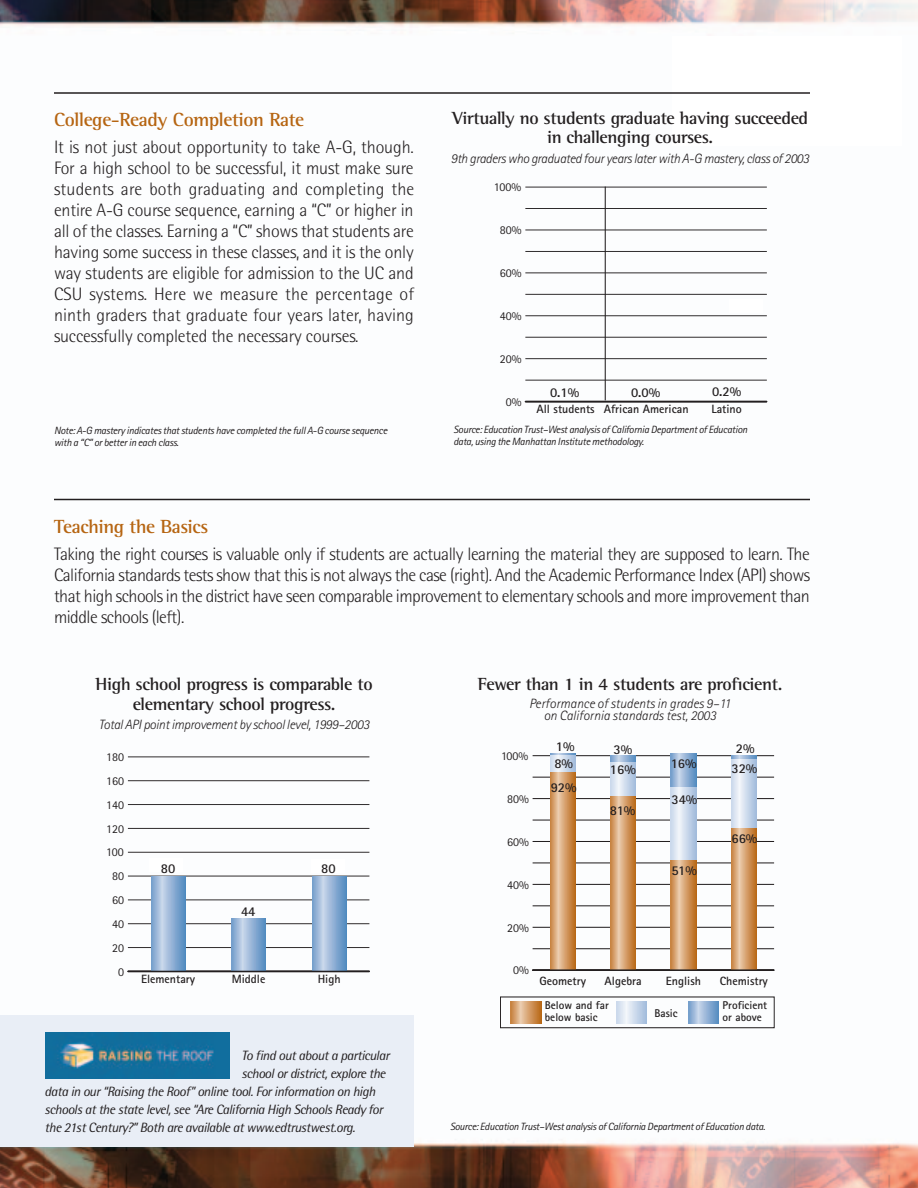
<style>
.page{position:relative;width:918px;height:1188px;background:#fff}
.page>*{position:absolute;margin:0;border:0;box-sizing:border-box;transform-origin:0 0}
.t1{font:700 19.5px "Rotis Semi Serif";letter-spacing:-.02em;color:#b66512}
.t2{font:300 18px/21px "Rotis Semi Sans";letter-spacing:-.03em;color:#231f20;text-align:justify}
.t3{font:700 18px/19.5px "Rotis Semi Serif";letter-spacing:-.02em;color:#231f20;text-align:center}
.t4{font:italic 13.5px "Rotis Semi Sans";letter-spacing:-.035em;color:#231f20}
.t5{font:italic 300 13.5px "Rotis Sans Serif";letter-spacing:-.02em;color:#231f20}
.t6{font:italic 300 13.5px/11.7px "Rotis Sans Serif";color:#231f20;text-align:center}
.t7{font:700 13.5px "Rotis Sans Serif";color:#231f20}
.t8{font:700 12px "Rotis Sans Serif";color:#231f20}
.t9{font:12px "Rotis Sans Serif";color:#231f20}
.t10{font:700 11.25px/12px "Rotis Sans Serif";color:#231f20}
.t11{font:italic 10.5px/12px "Rotis Sans Serif";letter-spacing:-.025em;color:#231f20}
</style>
<div class="page">
<img style="left:0;top:0;width:918px;height:1188px">
<div style="left:672px;top:36px;width:230px;height:110px;background:#fff"></div>
<div style="left:0;top:1015px;width:414px;height:132px;background:#e9eef6"></div>
<hr style="left:533px;top:927px;width:241px;height:1px;background:#231f20">
<hr style="left:533px;top:884px;width:241px;height:1px;background:#231f20">
<hr style="left:533px;top:841px;width:241px;height:1px;background:#231f20">
<hr style="left:533px;top:798px;width:241px;height:1px;background:#231f20">
<hr style="left:533px;top:755px;width:241px;height:1px;background:#231f20">
<hr style="left:533px;top:948px;width:241px;height:1px;background:#231f20">
<hr style="left:533px;top:905px;width:241px;height:1px;background:#231f20">
<hr style="left:533px;top:863px;width:241px;height:1px;background:#231f20">
<hr style="left:533px;top:820px;width:241px;height:1px;background:#231f20">
<hr style="left:533px;top:777px;width:241px;height:1px;background:#231f20">
<svg style="left:689px;top:1002px;width:30px;height:21px"></svg>
<svg style="left:550px;top:754px;width:25px;height:2px"></svg>
<svg style="left:610px;top:756px;width:26px;height:6px"></svg>
<svg style="left:671px;top:754px;width:25px;height:34px"></svg>
<svg style="left:731px;top:756px;width:26px;height:4px"></svg>
<svg style="left:617px;top:1002px;width:30px;height:21px"></svg>
<svg style="left:550px;top:756px;width:25px;height:17px"></svg>
<svg style="left:610px;top:762px;width:26px;height:34px"></svg>
<svg style="left:671px;top:788px;width:25px;height:73px;background:#cfdbeb"></svg>
<svg style="left:731px;top:760px;width:26px;height:69px;background:#cfdaea"></svg>
<svg style="left:511px;top:1002px;width:30px;height:21px"></svg>
<svg style="left:550px;top:773px;width:25px;height:196px;background:#d49d68"></svg>
<svg style="left:610px;top:796px;width:26px;height:173px;background:#d39b66"></svg>
<svg style="left:671px;top:861px;width:25px;height:108px;background:#d49d67"></svg>
<svg style="left:731px;top:829px;width:26px;height:140px;background:#d39b65"></svg>
<hr style="left:533px;top:969px;width:241px;height:2px;background:#231f20">
<div style="left:500px;top:997px;width:275px;height:31px;border:1px solid #231f20"></div>
<img style="left:45px;top:1032px;width:185px;height:46px">
<hr style="left:525px;top:358px;width:242px;height:1px;background:#231f20">
<hr style="left:525px;top:315px;width:242px;height:1px;background:#231f20">
<hr style="left:525px;top:273px;width:242px;height:1px;background:#231f20">
<hr style="left:525px;top:230px;width:242px;height:1px;background:#231f20">
<hr style="left:525px;top:187px;width:242px;height:1px;background:#231f20">
<hr style="left:525px;top:380px;width:242px;height:1px;background:#231f20">
<hr style="left:525px;top:337px;width:242px;height:1px;background:#231f20">
<hr style="left:525px;top:294px;width:242px;height:1px;background:#231f20">
<hr style="left:525px;top:251px;width:242px;height:1px;background:#231f20">
<hr style="left:525px;top:208px;width:242px;height:1px;background:#231f20">
<hr style="left:617px;top:402px;width:58px;height:1px;background:#706e6f">
<div style="left:730px;top:300px;width:33px;height:13px;background:#fff"></div>
<hr style="left:525px;top:401px;width:242px;height:1px;background:#231f20">
<hr style="left:605px;top:187px;width:1px;height:213px;background:#231f20">
<hr style="left:128px;top:947px;width:241px;height:1px;background:#231f20">
<hr style="left:128px;top:923px;width:241px;height:1px;background:#231f20">
<hr style="left:128px;top:900px;width:241px;height:1px;background:#231f20">
<hr style="left:128px;top:876px;width:241px;height:1px;background:#231f20">
<hr style="left:128px;top:852px;width:241px;height:1px;background:#231f20">
<hr style="left:128px;top:828px;width:241px;height:1px;background:#231f20">
<hr style="left:128px;top:804px;width:241px;height:1px;background:#231f20">
<hr style="left:128px;top:780px;width:241px;height:1px;background:#231f20">
<hr style="left:128px;top:757px;width:241px;height:1px;background:#231f20">
<svg style="left:151px;top:876px;width:34px;height:95px;background:#91b1d5"></svg>
<svg style="left:232px;top:919px;width:34px;height:52px;background:#90b1d4"></svg>
<svg style="left:312px;top:876px;width:34px;height:95px;background:#91b1d5"></svg>
<div style="left:312px;top:860px;width:33px;height:13px;background:#fff"></div>
<div style="left:149px;top:858px;width:33px;height:14px;background:#fff"></div>
<hr style="left:128px;top:971px;width:241px;height:1px;background:#231f20">
<hr style="left:54px;top:499px;width:756px;height:1px;background:#231f20">
<hr style="left:54px;top:92px;width:756px;height:2px;background:#231f20">
<p class="t1" style="left:54px;top:113px;width:252px">College-Ready Completion Rate</p>
<p class="t2" style="left:54px;top:138px;width:362px">It is not just about opportunity to take A-G, though.<br>For a high school to be successful, it must make sure students are both graduating and completing the entire A-G course sequence, earning a “C” or higher in all of the classes. Earning a “C” shows that students are having some success in these classes, and it is the only way students are eligible for admission to the UC and CSU systems. Here we measure the percentage of ninth graders that graduate four years later, having successfully completed the necessary courses.</p>
<p class="t11" style="left:54px;top:425px;width:335px">Note: A-G mastery indicates that students have completed the full A-G course sequence with a “C” or better in each class.</p>
<p class="t1" style="left:54px;top:520px;width:156px">Teaching the Basics</p>
<p class="t3" style="left:452px;top:110px;width:358px">Virtually no students graduate having succeeded in challenging courses.</p>
<p class="t5" style="left:451px;top:153px;width:360px">9th graders who graduated four years later with A-G mastery, class of 2003</p>
<p class="t9" style="left:494px;top:183px;width:29px">100%</p>
<p class="t9" style="left:500px;top:226px;width:23px">80%</p>
<p class="t9" style="left:500px;top:269px;width:23px">60%</p>
<p class="t9" style="left:500px;top:312px;width:23px">40%</p>
<p class="t9" style="left:500px;top:355px;width:23px">20%</p>
<p class="t9" style="left:506px;top:398px;width:17px">0%</p>
<p class="t7" style="left:550px;top:388px;width:31px">0.1%</p>
<p class="t7" style="left:631px;top:388px;width:31px">0.0%</p>
<p class="t7" style="left:712px;top:387px;width:31px">0.2%</p>
<p class="t8" style="left:537px;top:405px;width:154px">All students African American</p>
<p class="t8" style="left:711px;top:405px;width:32px">Latino</p>
<p class="t11" style="left:453px;top:425px;width:295px">Source: Education Trust–West analysis of California Department of Education data, using the Manhattan Institute methodology.</p>
<p class="t2" style="left:54px;top:545px;width:758px">Taking the right courses is valuable only if students are actually learning the material they are supposed to learn. The California standards tests show that this is not always the case (right). And the Academic Performance Index (API) shows that high schools in the district have seen comparable improvement to elementary schools and more improvement than middle schools (left).</p>
<p class="t3" style="left:96px;top:676px;width:279px">High school progress is comparable to elementary school progress.</p>
<p class="t5" style="left:99px;top:720px;width:272px">Total API point improvement by school level, 1999–2003</p>
<p class="t9" style="left:106px;top:753px;width:20px">180</p>
<p class="t9" style="left:106px;top:777px;width:20px">160</p>
<p class="t9" style="left:106px;top:801px;width:20px">140</p>
<p class="t9" style="left:106px;top:824px;width:20px">120</p>
<p class="t9" style="left:106px;top:848px;width:19px">100</p>
<p class="t9" style="left:112px;top:872px;width:14px">80</p>
<p class="t9" style="left:112px;top:896px;width:14px">60</p>
<p class="t9" style="left:112px;top:920px;width:14px">40</p>
<p class="t9" style="left:112px;top:944px;width:14px">20</p>
<p class="t9" style="left:118px;top:967px;width:8px">0</p>
<p class="t7" style="left:161px;top:864px;width:16px">80</p>
<p class="t7" style="left:321px;top:864px;width:16px">80</p>
<p class="t7" style="left:241px;top:906px;width:16px">44</p>
<p class="t8" style="left:141px;top:975px;width:56px">Elementary</p>
<p class="t8" style="left:232px;top:975px;width:35px">Middle</p>
<p class="t8" style="left:318px;top:975px;width:24px">High</p>
<p class="t4" style="left:241px;top:1050px;width:150px">To find out about a particular</p>
<p class="t4" style="left:241px;top:1068px;width:146px">school or district, explore the</p>
<p class="t4" style="left:45px;top:1086px;width:332px">data in our “Raising the Roof” online tool. For information on high</p>
<p class="t4" style="left:45px;top:1104px;width:340px">schools at the state level, see “Are California High Schools Ready for</p>
<p class="t4" style="left:45px;top:1122px;width:312px">the 21st Century?” Both are available at www.edtrustwest.org.</p>
<p class="t3" style="left:478px;top:676px;width:306px">Fewer than 1 in 4 students are proficient.</p>
<p class="t6" style="left:529px;top:699px;width:203px">Performance of students in grades 9–11 on California standards test, 2003</p>
<p class="t9" style="left:501px;top:752px;width:29px">100%</p>
<p class="t9" style="left:507px;top:795px;width:23px">80%</p>
<p class="t9" style="left:507px;top:837px;width:23px">60%</p>
<p class="t9" style="left:507px;top:880px;width:23px">40%</p>
<p class="t9" style="left:507px;top:923px;width:23px">20%</p>
<p class="t7" style="left:556px;top:742px;width:20px">1%</p>
<p class="t7" style="left:554px;top:759px;width:20px">8%</p>
<p class="t7" style="left:551px;top:783px;width:27px">92%</p>
<p class="t7" style="left:614px;top:745px;width:20px">3%</p>
<p class="t7" style="left:610px;top:765px;width:27px">16%</p>
<p class="t7" style="left:610px;top:806px;width:27px">81%</p>
<p class="t7" style="left:671px;top:759px;width:27px">16%</p>
<p class="t7" style="left:671px;top:795px;width:27px">34%</p>
<p class="t7" style="left:671px;top:866px;width:27px">51%</p>
<p class="t7" style="left:736px;top:744px;width:20px">2%</p>
<p class="t7" style="left:731px;top:764px;width:27px">32%</p>
<p class="t7" style="left:731px;top:834px;width:27px">66%</p>
<p class="t9" style="left:513px;top:966px;width:17px">0%</p>
<p class="t8" style="left:539px;top:977px;width:48px">Geometry</p>
<p class="t8" style="left:605px;top:977px;width:39px">Algebra</p>
<p class="t8" style="left:666px;top:977px;width:37px">English</p>
<p class="t8" style="left:720px;top:977px;width:50px">Chemistry</p>
<p class="t10" style="left:545px;top:1000px;width:65px">Below and far below basic</p>
<p class="t10" style="left:654px;top:1008px;width:25px">Basic</p>
<p class="t10" style="left:723px;top:1000px;width:46px">Proficient or above</p>
<p class="t11" style="left:450px;top:1122px;width:317px">Source: Education Trust–West analysis of California Department of Education data.</p>
</div>
